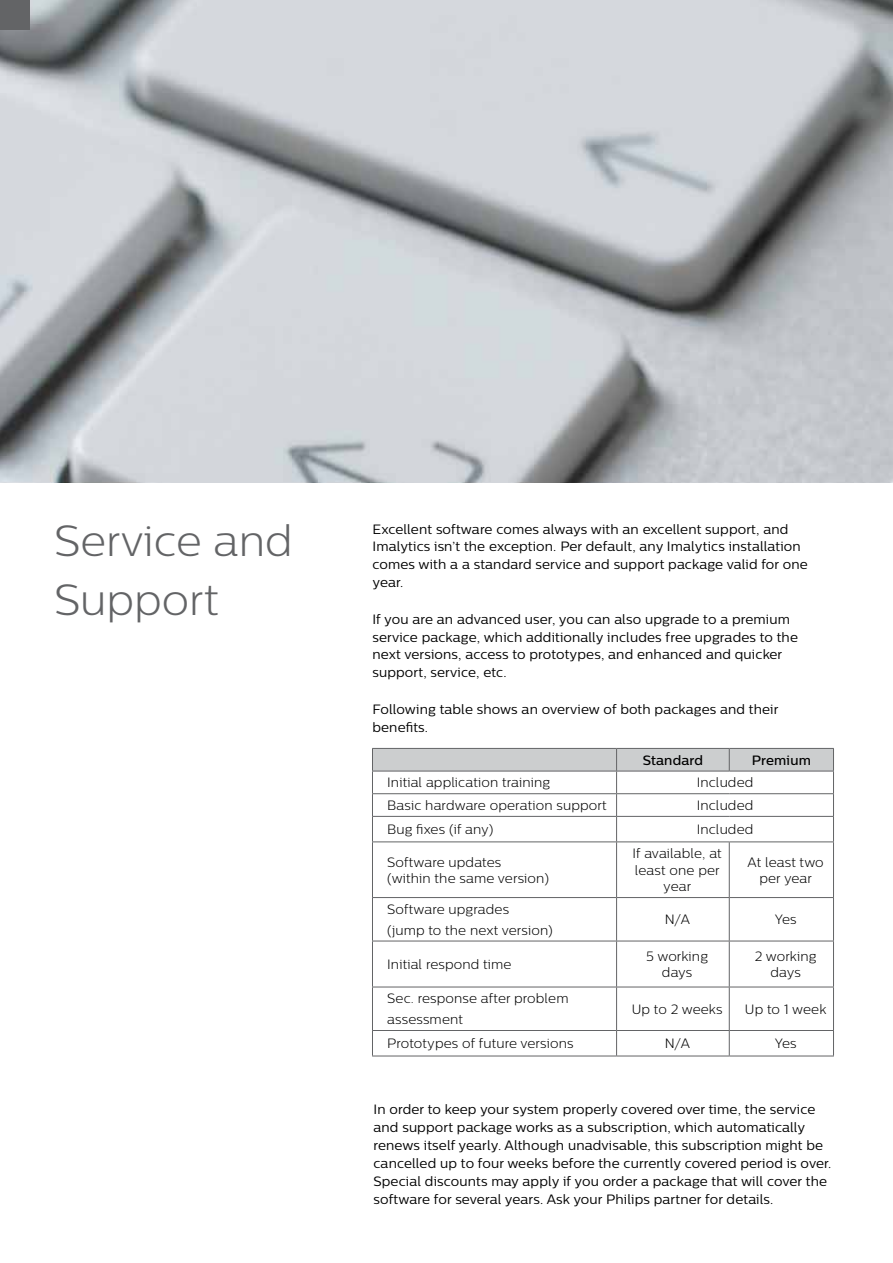
<style>
.page{position:relative;width:893px;height:1263px;background:#fff}
.page>*{position:absolute;margin:0;border:0;box-sizing:border-box;transform-origin:0 0}
.t1{font:300 43.5px/58.5px "Centrale Sans";color:#636466}
.t2{font:13.5px/18px "Centrale Sans";letter-spacing:.01em;color:#000}
.t3{font:300 13.5px/16.5px "Centrale Sans";letter-spacing:.01em;color:#000;text-align:center}
.t4{font:500 13.5px "Centrale Sans";letter-spacing:.01em;color:#000}
</style>
<div class="page">
<hr style="left:372px;top:841px;width:245px;height:1px;background:#636466">
<hr style="left:617px;top:841px;width:112px;height:1px;background:#636466">
<hr style="left:616px;top:842px;width:1px;height:55px;background:#636466">
<hr style="left:729px;top:841px;width:105px;height:1px;background:#636466">
<hr style="left:729px;top:842px;width:1px;height:55px;background:#636466">
<hr style="left:372px;top:897px;width:245px;height:1px;background:#636466">
<hr style="left:617px;top:897px;width:112px;height:1px;background:#636466">
<hr style="left:616px;top:898px;width:1px;height:43px;background:#636466">
<hr style="left:729px;top:897px;width:105px;height:1px;background:#636466">
<hr style="left:729px;top:898px;width:1px;height:43px;background:#636466">
<hr style="left:372px;top:941px;width:245px;height:1px;background:#636466">
<hr style="left:617px;top:941px;width:112px;height:1px;background:#636466">
<hr style="left:616px;top:941px;width:1px;height:46px;background:#636466">
<hr style="left:729px;top:941px;width:105px;height:1px;background:#636466">
<hr style="left:729px;top:941px;width:1px;height:46px;background:#636466">
<hr style="left:372px;top:987px;width:245px;height:1px;background:#636466">
<hr style="left:617px;top:987px;width:112px;height:1px;background:#636466">
<hr style="left:616px;top:987px;width:1px;height:43px;background:#636466">
<hr style="left:729px;top:987px;width:105px;height:1px;background:#636466">
<hr style="left:729px;top:987px;width:1px;height:43px;background:#636466">
<svg style="left:616px;top:1031px;width:1px;height:25px"></svg>
<svg style="left:729px;top:1031px;width:1px;height:25px"></svg>
<svg style="left:372px;top:748px;width:462px;height:93px"></svg>
<hr style="left:372px;top:842px;width:1px;height:55px;background:#636466">
<hr style="left:833px;top:842px;width:1px;height:55px;background:#636466">
<hr style="left:372px;top:898px;width:1px;height:43px;background:#636466">
<hr style="left:833px;top:898px;width:1px;height:43px;background:#636466">
<hr style="left:372px;top:941px;width:1px;height:46px;background:#636466">
<hr style="left:833px;top:941px;width:1px;height:46px;background:#636466">
<hr style="left:372px;top:987px;width:1px;height:43px;background:#636466">
<hr style="left:833px;top:987px;width:1px;height:43px;background:#636466">
<hr style="left:372px;top:1030px;width:245px;height:1px;background:#636466">
<svg style="left:372px;top:1031px;width:1px;height:25px"></svg>
<hr style="left:617px;top:1030px;width:112px;height:1px;background:#636466">
<hr style="left:729px;top:1030px;width:105px;height:1px;background:#636466">
<svg style="left:833px;top:1031px;width:1px;height:25px"></svg>
<hr style="left:372px;top:1056px;width:245px;height:1px;background:#636466">
<hr style="left:617px;top:1056px;width:112px;height:1px;background:#636466">
<hr style="left:729px;top:1056px;width:105px;height:1px;background:#636466">
<img style="left:0;top:0;width:893px;height:483px">
<div style="left:0;top:0;width:29px;height:29px;background:#636466"></div>
<h1 class="t1" style="left:54px;top:511px;width:240px">Service and<br>Support</h1>
<p class="t2" style="left:372px;top:519px;width:437px">Excellent software comes always with an excellent support, and Imalytics isn’t the exception. Per default, any Imalytics installation comes with a a standard service and support package valid for one year.</p>
<p class="t2" style="left:372px;top:609px;width:427px">If you are an advanced user, you can also upgrade to a premium service package, which additionally includes free upgrades to the next versions, access to prototypes, and enhanced and quicker support, service, etc.</p>
<p class="t2" style="left:372px;top:699px;width:408px">Following table shows an overview of both packages and their benefits.</p>
<p class="t4" style="left:643px;top:752px;width:62px">Standard</p>
<p class="t4" style="left:752px;top:752px;width:61px">Premium</p>
<p class="t3" style="left:387px;top:774px;width:165px">Initial application training</p>
<p class="t3" style="left:697px;top:774px;width:58px">Included</p>
<p class="t3" style="left:387px;top:797px;width:221px">Basic hardware operation support</p>
<p class="t3" style="left:697px;top:797px;width:58px">Included</p>
<p class="t3" style="left:387px;top:821px;width:108px">Bug fixes (if any)</p>
<p class="t3" style="left:697px;top:821px;width:58px">Included</p>
<p class="t3" style="left:387px;top:853px;width:163px;text-align:left">Software updates<br>(within the same version)</p>
<p class="t3" style="left:632px;top:845px;width:91px">If available, at least one per year</p>
<p class="t3" style="left:748px;top:853px;width:78px">At least two per year</p>
<p class="t3" style="left:387px;top:899px;width:167px;line-height:20.9px;text-align:left">Software upgrades<br>(jump to the next version)</p>
<p class="t3" style="left:665px;top:911px;width:27px">N/A</p>
<p class="t3" style="left:775px;top:911px;width:23px">Yes</p>
<p class="t3" style="left:387px;top:956px;width:126px">Initial respond time</p>
<p class="t3" style="left:646px;top:948px;width:63px">5 working days</p>
<p class="t3" style="left:755px;top:948px;width:63px">2 working days</p>
<p class="t3" style="left:387px;top:988px;width:183px;line-height:20.9px;text-align:left">Sec. response after problem assessment</p>
<p class="t3" style="left:632px;top:1001px;width:92px">Up to 2 weeks</p>
<p class="t3" style="left:745px;top:1001px;width:83px">Up to 1 week</p>
<p class="t3" style="left:387px;top:1035px;width:188px">Prototypes of future versions</p>
<p class="t3" style="left:665px;top:1035px;width:27px">N/A</p>
<p class="t3" style="left:775px;top:1035px;width:23px">Yes</p>
<p class="t2" style="left:373px;top:1100px;width:459px">In order to keep your system properly covered over time, the service and support package works as a subscription, which automatically renews itself yearly. Although unadvisable, this subscription might be cancelled up to four weeks before the currently covered period is over.<br>Special discounts may apply if you order a package that will cover the software for several years. Ask your Philips partner for details.</p>
</div>
